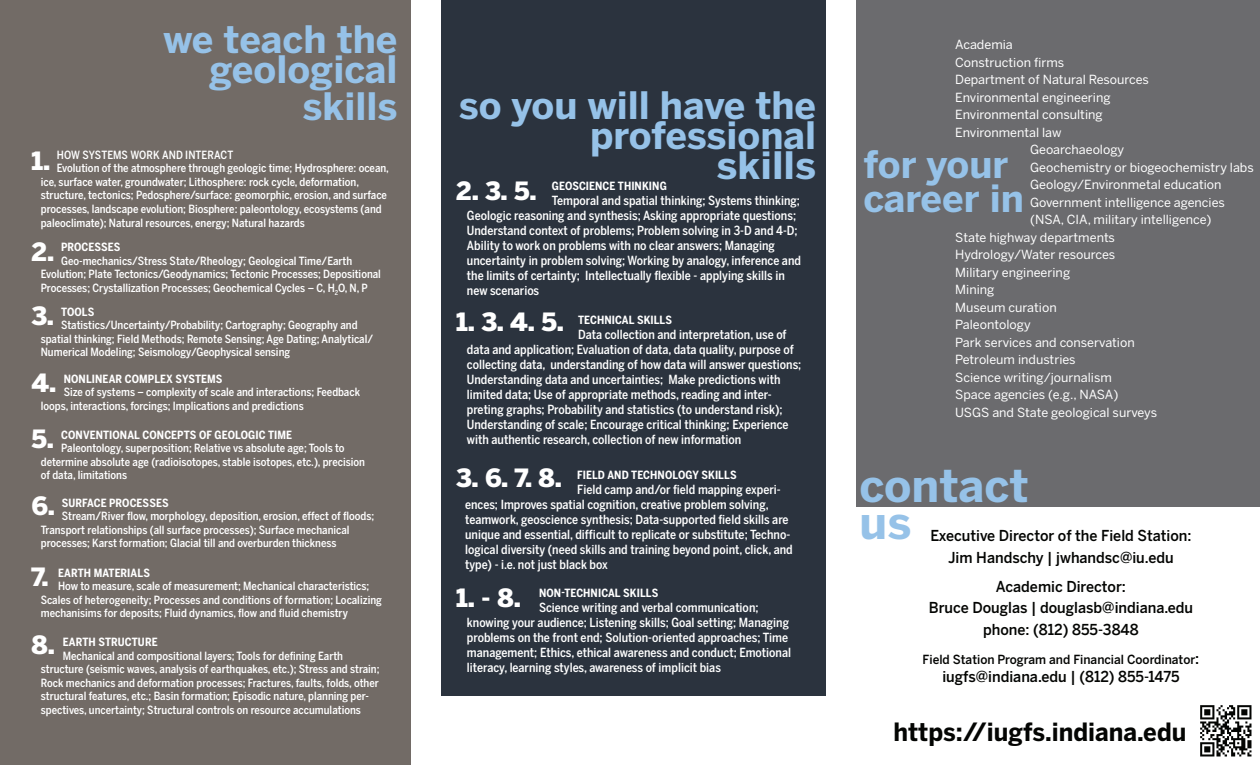
<style>
.page{position:relative;width:1260px;height:765px;background:#fff}
.page>*{position:absolute;margin:0;border:0;box-sizing:border-box;transform-origin:0 0}
.t1{font:700 45px/37.5px "Benton Sans";color:#96c2e8}
.t2{font:700 37.5px/30px "Benton Sans";color:#96c2e8;text-align:right}
.t3{font:900 25px "Benton Sans";color:#fff}
.t4{font:700 25px "Benton Sans";color:#040503;scale:.95 1}
.t5{font:500 15px/21.4px "Benton Sans";color:#040503;text-align:center;scale:.95 1}
.t6{font:500 12.5px/15px "Benton Sans Cond";color:#fff}
.t7{font:12.5px "Benton Sans";color:#fff}
.t8{font:500 12.5px "Benton Sans";color:#040503;scale:.95 1}
.t9{font:500 11.25px/13.5px "Benton Sans Cond";color:#fff}
.t10{font:700 11.25px "Benton Sans Cond";letter-spacing:.01em;color:#fff}
.s1{font-size:15px}
</style>
<div class="page">
<div style="left:0;top:0;width:410px;height:765px;background:#726b66"></div>
<div style="left:441px;top:0;width:385px;height:696px;background:#2b333e"></div>
<div style="left:856px;top:0;width:404px;height:506px;background:#6b6b6e"></div>
<img style="left:1200px;top:705px;width:52px;height:52px">
<h2 class="t2" style="left:163px;top:25px;width:236px">we teach the geological</h2>
<h2 class="t2" style="left:302px;top:91px;width:97px">skills</h2>
<h2 class="t2" style="left:459px;top:91px;width:359px">so you will have the professional<br>skills</h2>
<p class="t9" style="left:57px;top:148px;width:178px">HOW SYSTEMS WORK AND INTERACT</p>
<p class="t9" style="left:57px;top:162px;width:334px">Evolution of the atmosphere through geologic time; Hydrosphere: ocean,</p>
<p class="t9" style="left:41px;top:175px;width:320px">ice, surface water, groundwater; Lithosphere: rock cycle, deformation,</p>
<p class="t9" style="left:41px;top:189px;width:348px">structure, tectonics; Pedosphere/surface: geomorphic, erosion, and surface</p>
<p class="t9" style="left:41px;top:202px;width:342px">processes, landscape evolution; Biosphere: paleontology, ecosystems (and</p>
<p class="t9" style="left:41px;top:216px;width:265px">paleoclimate); Natural resources, energy; Natural hazards</p>
<h3 class="t3" style="left:32px;top:145px;width:20px">1.</h3>
<h3 class="t3" style="left:456px;top:175px;width:82px">2. 3. 5.</h3>
<p class="t10" style="left:552px;top:179px;width:116px">GEOSCIENCE THINKING</p>
<p class="t6" style="left:467px;top:193px;width:336px;text-indent:85px">Temporal and spatial thinking; Systems thinking; Geologic reasoning and synthesis; Asking appropriate questions; Understand context of problems; Problem solving in 3-D and 4-D; Ability to work on problems with no clear answers; Managing uncertainty in problem solving; Working by analogy, inference and the limits of certainty; Intellectually flexible - applying skills in new scenarios</p>
<p class="t10" style="left:578px;top:313px;width:96px">TECHNICAL SKILLS</p>
<p class="t6" style="left:467px;top:327px;width:336px;text-indent:111px">Data collection and interpretation, use of data and application; Evaluation of data, data quality, purpose of collecting data, understanding of how data will answer questions; Understanding data and uncertainties; Make predictions with limited data; Use of appropriate methods, reading and inter&shy;preting graphs; Probability and statistics (to understand risk); Understanding of scale; Encourage critical thinking; Experience with authentic research, collection of new information</p>
<p class="t10" style="left:577px;top:468px;width:161px">FIELD AND TECHNOLOGY SKILLS</p>
<p class="t6" style="left:465px;top:482px;width:329px;text-indent:112px">Field camp and/or field mapping experi&shy;ences; Improves spatial cognition, creative problem solving, teamwork, geoscience synthesis; Data-supported field skills are unique and essential, difficult to replicate or substitute; Techno&shy;logical diversity (need skills and training beyond point, click, and type) - i.e. not just black box</p>
<p class="t10" style="left:539px;top:586px;width:121px">NON-TECHNICAL SKILLS</p>
<p class="t6" style="left:467px;top:600px;width:326px;text-indent:72px">Science writing and verbal communication; knowing your audience; Listening skills; Goal setting; Managing problems on the front end; Solution-oriented approaches; Time management; Ethics, ethical awareness and conduct; Emotional literacy, learning styles, awareness of implicit bias</p>
<h3 class="t3" style="left:32px;top:236px;width:24px">2.</h3>
<p class="t10" style="left:61px;top:240px;width:61px">PROCESSES</p>
<p class="t9" style="left:41px;top:254px;width:342px;text-indent:20px">Geo-mechanics/Stress State/Rheology; Geological Time/Earth<br>Evolution; Plate Tectonics/Geodynamics; Tectonic Processes; Depositional<br>Processes; Crystallization Processes; Geochemical Cycles – C, H<sub>2</sub>O, N, P</p>
<h3 class="t3" style="left:32px;top:300px;width:24px">3.</h3>
<p class="t10" style="left:61px;top:305px;width:35px">TOOLS</p>
<p class="t9" style="left:41px;top:319px;width:334px;text-indent:20px">Statistics/Uncertainty/Probability; Cartography; Geography and spatial thinking; Field Methods; Remote Sensing; Age Dating; Analytical/<br>Numerical Modeling; Seismology/Geophysical sensing</p>
<p class="t10" style="left:64px;top:371px;width:160px">NONLINEAR COMPLEX SYSTEMS</p>
<p class="t9" style="left:41px;top:385px;width:321px;text-indent:23px">Size of systems – complexity of scale and interactions; Feedback loops, interactions, forcings; Implications and predictions</p>
<h3 class="t3" style="left:456px;top:306px;width:109px">1. 3. 4. 5.</h3>
<h3 class="t3" style="left:32px;top:367px;width:26px">4.</h3>
<h3 class="t3" style="left:32px;top:423px;width:24px">5.</h3>
<p class="t10" style="left:61px;top:427px;width:232px">CONVENTIONAL CONCEPTS OF GEOLOGIC TIME</p>
<p class="t9" style="left:41px;top:441px;width:326px;text-indent:20px">Paleontology, superposition; Relative vs absolute age; Tools to determine absolute age (radioisotopes, stable isotopes, etc.), precision of data, limitations</p>
<p class="t10" style="left:62px;top:496px;width:108px">SURFACE PROCESSES</p>
<p class="t9" style="left:41px;top:510px;width:335px;text-indent:21px">Stream/River flow, morphology, deposition, erosion, effect of floods;<br>Transport relationships (all surface processes); Surface mechanical processes; Karst formation; Glacial till and overburden thickness</p>
<p class="t10" style="left:58px;top:565px;width:93px">EARTH MATERIALS</p>
<p class="t9" style="left:41px;top:579px;width:343px;text-indent:17px">How to measure, scale of measurement; Mechanical characteristics;<br>Scales of heterogeneity; Processes and conditions of formation; Localizing mechanisims for deposits; Fluid dynamics, flow and fluid chemistry</p>
<p class="t10" style="left:63px;top:635px;width:96px">EARTH STRUCTURE</p>
<p class="t9" style="left:41px;top:649px;width:340px;text-indent:22px">Mechanical and compositional layers; Tools for defining Earth structure (seismic waves, analysis of earthquakes, etc.); Stress and strain; Rock mechanics and deformation processes; Fractures, faults, folds, other structural features, etc.; Basin formation; Episodic nature, planning per&shy;spectives, uncertainty; Structural controls on resource accumulations</p>
<h3 class="t3" style="left:456px;top:462px;width:107px">3. 6. 7. 8.</h3>
<h3 class="t3" style="left:32px;top:490px;width:25px">6.</h3>
<h3 class="t3" style="left:32px;top:561px;width:19px">7.</h3>
<h3 class="t3" style="left:456px;top:581px;width:66px">1. - 8.</h3>
<h3 class="t3" style="left:32px;top:629px;width:25px">8.</h3>
<p class="t7" style="left:955px;top:37px;width:59px">Academia</p>
<p class="t7" style="left:955px;top:55px;width:111px">Construction firms</p>
<p class="t7" style="left:955px;top:72px;width:195px">Department of Natural Resources</p>
<p class="t7" style="left:955px;top:90px;width:157px">Environmental engineering</p>
<p class="t7" style="left:955px;top:107px;width:149px">Environmental consulting</p>
<p class="t7" style="left:955px;top:125px;width:108px">Environmental law</p>
<p class="t7" style="left:1030px;top:142px;width:96px">Geoarchaeology</p>
<p class="t7" style="left:1030px;top:160px;width:225px">Geochemistry or biogeochemistry labs</p>
<p class="t7" style="left:1030px;top:177px;width:193px">Geology/Environmetal education</p>
<p class="t7" style="left:1030px;top:195px;width:196px">Government intelligence agencies</p>
<p class="t7" style="left:1030px;top:212px;width:183px">(NSA, CIA, military intelligence)</p>
<p class="t7" style="left:955px;top:230px;width:161px">State highway departments</p>
<p class="t7" style="left:955px;top:247px;width:161px">Hydrology/Water resources</p>
<p class="t7" style="left:955px;top:265px;width:116px">Military engineering</p>
<p class="t7" style="left:955px;top:282px;width:41px">Mining</p>
<p class="t7" style="left:955px;top:300px;width:103px">Museum curation</p>
<p class="t7" style="left:955px;top:317px;width:77px">Paleontology</p>
<p class="t7" style="left:955px;top:335px;width:181px">Park services and conservation</p>
<p class="t7" style="left:955px;top:352px;width:122px">Petroleum industries</p>
<p class="t7" style="left:955px;top:370px;width:158px">Science writing/journalism</p>
<p class="t7" style="left:955px;top:387px;width:165px">Space agencies (e.g., NASA)</p>
<p class="t7" style="left:955px;top:405px;width:203px">USGS and State geological surveys</p>
<h2 class="t2" style="left:863px;top:148px;width:162px;line-height:33.8px;text-align:left">for your career in</h2>
<h1 class="t1" style="left:860px;top:467px;width:171px">contact us</h1>
<h3 class="t5" style="left:930px;top:525px;width:277px">Executive Director of the Field Station:<br>Jim Handschy | jwhandsc@iu.edu</h3>
<h3 class="t5" style="left:929px;top:576px;width:280px">Academic Director:<br>Bruce Douglas | douglasb@indiana.edu phone: (812) 855-3848</h3>
<p class="t8" style="left:923px;top:652px;width:293px">Field Station Program and Financial Coordinator<span class="s1">:</span></p>
<h3 class="t5" style="left:942px;top:666px;width:251px">iugfs@indiana.edu | (812) 855-1475</h3>
<h3 class="t4" style="left:893px;top:716px;width:310px">https://iugfs.indiana.edu</h3>
</div>
